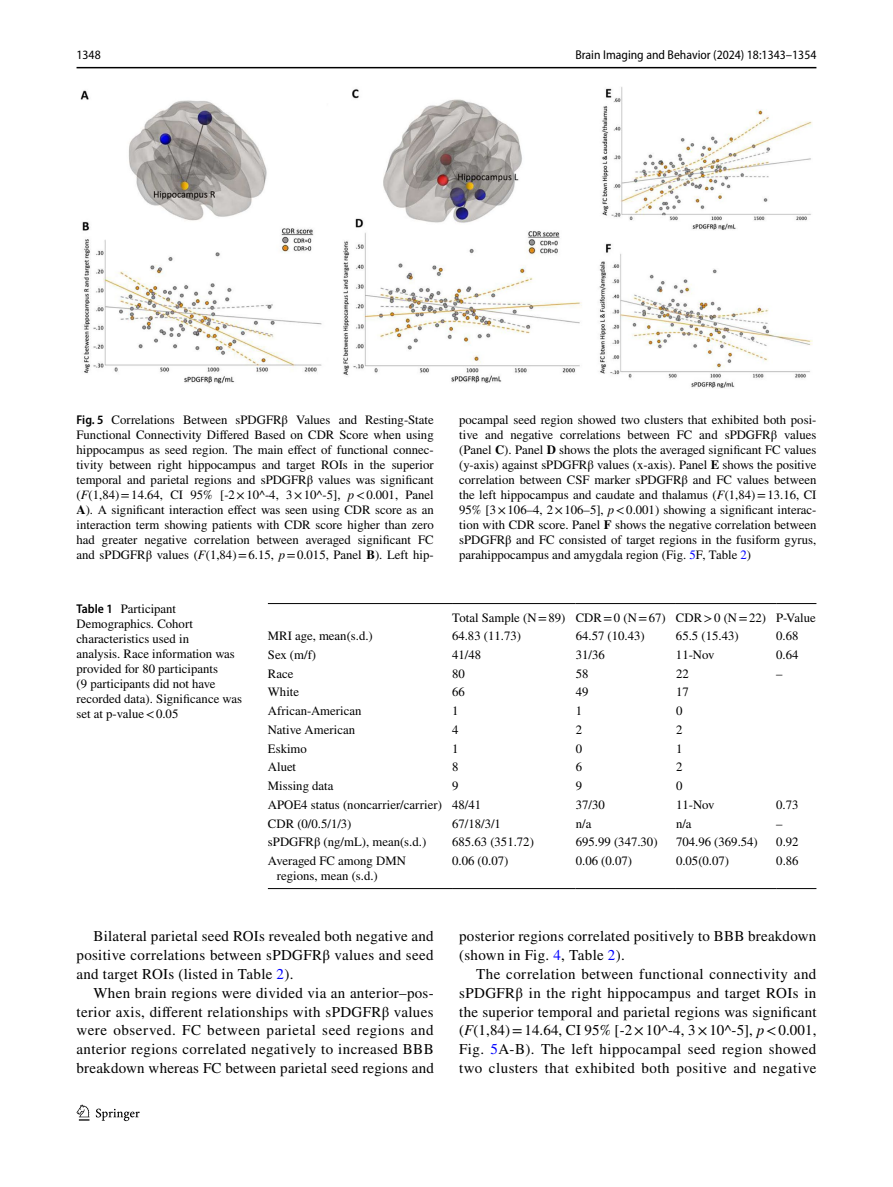
<style>
.page{position:relative;width:893px;height:1187px;background:#fff}
.page>*{position:absolute;margin:0;border:0;box-sizing:border-box;transform-origin:0 0}
.t1{font:15px/18.8px "STIX";letter-spacing:.015em;color:#000;text-align:justify}
.t2{font:12.75px/15px "STIX";color:#000;text-align:justify}
.t3{font:semi-condensed 12.75px "Myriad Pro";color:#000}
.s1{font-family:"Myriad Pro";font-weight:600;font-stretch:semi-condensed}
.s2{font-style:italic}
.s3{font-weight:700}
.s4{color:#00f}
</style>
<div class="page">
<hr style="left:77px;top:67px;width:739px;height:1px;background:#000">
<svg style="left:77px;top:1104px;width:12px;height:16px"></svg>
<svg style="left:96px;top:1108px;width:44px;height:12px"></svg>
<img style="left:81px;top:87px;width:731px;height:301px">
<hr style="left:268px;top:603px;width:184px;height:1px;background:#000">
<hr style="left:452px;top:603px;width:124px;height:1px;background:#000">
<hr style="left:576px;top:603px;width:100px;height:1px;background:#000">
<hr style="left:676px;top:603px;width:100px;height:1px;background:#000">
<hr style="left:776px;top:603px;width:40px;height:1px;background:#000">
<hr style="left:268px;top:888px;width:184px;height:1px;background:#000">
<hr style="left:452px;top:888px;width:124px;height:1px;background:#000">
<hr style="left:576px;top:888px;width:100px;height:1px;background:#000">
<hr style="left:676px;top:888px;width:100px;height:1px;background:#000">
<hr style="left:776px;top:888px;width:40px;height:1px;background:#000">
<p class="t3" style="left:77px;top:48px;width:26px">1348</p>
<p class="t3" style="left:575px;top:48px;width:243px">Brain Imaging and Behavior (2024) 18:1343–1354</p>
<p class="t2" style="left:77px;top:413px;width:359px"><span class="s1">Fig. 5</span> Correlations Between sPDGFRβ Values and Resting-State Functional Connectivity Differed Based on CDR Score when using hippocampus as seed region. The main effect of functional connec&shy;tivity between right hippocampus and target ROIs in the superior temporal and parietal regions and sPDGFRβ values was significant (<span class="s2">F</span>(1,84)=14.64, CI 95% [-2×10^-4, 3×10^-5], <span class="s2">p</span>&lt;0.001, Panel <span class="s3">A</span>). A significant interaction effect was seen using CDR score as an interaction term showing patients with CDR score higher than zero had greater negative correlation between averaged significant FC and sPDGFRβ values (<span class="s2">F</span>(1,84)=6.15, <span class="s2">p</span>=0.015, Panel <span class="s3">B</span>). Left hip-</p>
<p class="t2" style="left:459px;top:413px;width:359px">pocampal seed region showed two clusters that exhibited both posi&shy;tive and negative correlations between FC and sPDGFRβ values (Panel <span class="s3">C</span>). Panel <span class="s3">D</span> shows the plots the averaged significant FC values (y-axis) against sPDGFRβ values (x-axis). Panel <span class="s3">E</span> shows the positive correlation between CSF marker sPDGFRβ and FC values between the left hippocampus and caudate and thalamus (<span class="s2">F</span>(1,84)=13.16, CI 95% [3×106–4, 2×106–5], <span class="s2">p</span>&lt;0.001) showing a significant interac&shy;tion with CDR score. Panel <span class="s3">F</span> shows the negative correlation between sPDGFRβ and FC consisted of target regions in the fusiform gyrus, parahippocampus and amygdala region (Fig. <span class="s4">5</span>F, Table <span class="s4">2</span>)</p>
<p class="t2" style="left:77px;top:601px;width:167px;text-align:left"><span class="s1">Table 1</span> Participant<br>Demographics. Cohort characteristics used in<br>analysis. Race information was provided for 80 participants<br>(9 participants did not have recorded data). Significance was set at p-value&lt;0.05</p>
<p class="t2" style="left:452px;top:610px;width:365px">Total Sample (N=89) CDR=0 (N=67) CDR&gt;0 (N=22) P-Value</p>
<p class="t2" style="left:268px;top:629px;width:106px">MRI age, mean(s.d.)</p>
<p class="t2" style="left:452px;top:629px;width:71px">64.83 (11.73)</p>
<p class="t2" style="left:576px;top:629px;width:71px">64.57 (10.43)</p>
<p class="t2" style="left:676px;top:629px;width:64px">65.5 (15.43)</p>
<p class="t2" style="left:776px;top:629px;width:24px">0.68</p>
<p class="t2" style="left:268px;top:648px;width:50px">Sex (m/f)</p>
<p class="t2" style="left:452px;top:648px;width:31px">41/48</p>
<p class="t2" style="left:576px;top:648px;width:31px">31/36</p>
<p class="t2" style="left:676px;top:648px;width:40px">11-Nov</p>
<p class="t2" style="left:776px;top:648px;width:24px">0.64</p>
<p class="t2" style="left:268px;top:666px;width:27px">Race</p>
<p class="t2" style="left:452px;top:666px;width:14px">80</p>
<p class="t2" style="left:576px;top:666px;width:14px">58</p>
<p class="t2" style="left:676px;top:666px;width:14px">22</p>
<p class="t2" style="left:776px;top:666px;width:8px">–</p>
<p class="t2" style="left:268px;top:685px;width:33px">White</p>
<p class="t2" style="left:452px;top:685px;width:14px">66</p>
<p class="t2" style="left:576px;top:685px;width:14px">49</p>
<p class="t2" style="left:676px;top:685px;width:14px">17</p>
<p class="t2" style="left:268px;top:704px;width:95px">African-American</p>
<p class="t2" style="left:452px;top:704px;width:8px">1</p>
<p class="t2" style="left:576px;top:704px;width:8px">1</p>
<p class="t2" style="left:676px;top:704px;width:8px">0</p>
<p class="t2" style="left:268px;top:723px;width:89px">Native American</p>
<p class="t2" style="left:452px;top:723px;width:8px">4</p>
<p class="t2" style="left:576px;top:723px;width:8px">2</p>
<p class="t2" style="left:676px;top:723px;width:8px">2</p>
<p class="t2" style="left:268px;top:741px;width:40px">Eskimo</p>
<p class="t2" style="left:452px;top:741px;width:8px">1</p>
<p class="t2" style="left:576px;top:741px;width:8px">0</p>
<p class="t2" style="left:676px;top:741px;width:8px">1</p>
<p class="t2" style="left:268px;top:760px;width:30px">Aluet</p>
<p class="t2" style="left:452px;top:760px;width:8px">8</p>
<p class="t2" style="left:576px;top:760px;width:8px">6</p>
<p class="t2" style="left:676px;top:760px;width:8px">2</p>
<p class="t2" style="left:268px;top:779px;width:67px">Missing data</p>
<p class="t2" style="left:452px;top:779px;width:8px">9</p>
<p class="t2" style="left:576px;top:779px;width:8px">9</p>
<p class="t2" style="left:676px;top:779px;width:8px">0</p>
<p class="t2" style="left:268px;top:797px;width:215px">APOE4 status (noncarrier/carrier) 48/41</p>
<p class="t2" style="left:576px;top:797px;width:31px">37/30</p>
<p class="t2" style="left:676px;top:797px;width:40px">11-Nov</p>
<p class="t2" style="left:776px;top:797px;width:24px">0.73</p>
<p class="t2" style="left:268px;top:816px;width:85px">CDR (0/0.5/1/3)</p>
<p class="t2" style="left:452px;top:816px;width:50px">67/18/3/1</p>
<p class="t2" style="left:576px;top:816px;width:17px">n/a</p>
<p class="t2" style="left:676px;top:816px;width:17px">n/a</p>
<p class="t2" style="left:776px;top:816px;width:8px">–</p>
<p class="t2" style="left:268px;top:835px;width:160px">sPDGFRβ (ng/mL), mean(s.d.)</p>
<p class="t2" style="left:452px;top:835px;width:83px">685.63 (351.72)</p>
<p class="t2" style="left:576px;top:835px;width:83px">695.99 (347.30)</p>
<p class="t2" style="left:676px;top:835px;width:83px">704.96 (369.54)</p>
<p class="t2" style="left:776px;top:835px;width:24px">0.92</p>
<p class="t2" style="left:277px;top:854px;width:130px;text-indent:-9px">Averaged FC among DMN regions, mean (s.d.)</p>
<p class="t2" style="left:452px;top:854px;width:58px">0.06 (0.07)</p>
<p class="t2" style="left:576px;top:854px;width:58px">0.06 (0.07)</p>
<p class="t2" style="left:676px;top:854px;width:55px">0.05(0.07)</p>
<p class="t2" style="left:776px;top:854px;width:24px">0.86</p>
<p class="t1" style="left:77px;top:928px;width:359px;text-indent:17px">Bilateral parietal seed ROIs revealed both negative and positive correlations between sPDGFRβ values and seed and target ROIs (listed in Table <span class="s4">2</span>).</p>
<p class="t1" style="left:77px;top:984px;width:359px;text-indent:17px">When brain regions were divided via an anterior–pos&shy;terior axis, different relationships with sPDGFRβ values were observed. FC between parietal seed regions and anterior regions correlated negatively to increased BBB breakdown whereas FC between parietal seed regions and</p>
<p class="t1" style="left:459px;top:928px;width:359px">posterior regions correlated positively to BBB breakdown (shown in Fig. <span class="s4">4</span>, Table <span class="s4">2</span>).</p>
<p class="t1" style="left:459px;top:965px;width:359px;text-indent:17px">The correlation between functional connectivity and sPDGFRβ in the right hippocampus and target ROIs in the superior temporal and parietal regions was significant (<span class="s2">F</span>(1,84)=14.64, CI 95% [-2×10^-4, 3×10^-5], <span class="s2">p</span>&lt;0.001, Fig. <span class="s4">5</span>A-B). The left hippocampal seed region showed two clusters that exhibited both positive and negative</p>
</div>
